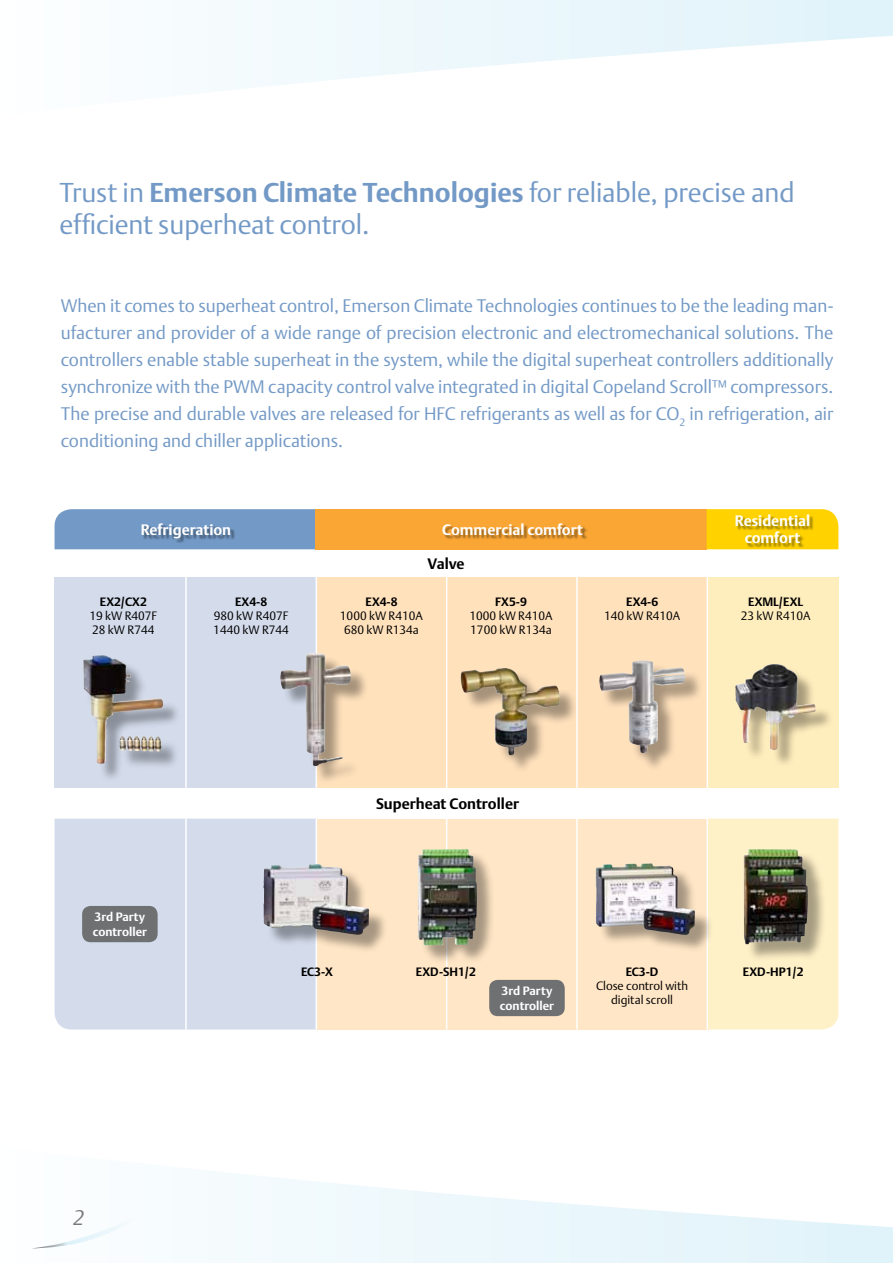
<style>
.page{position:relative;width:893px;height:1263px;background:#fff}
.page>*{position:absolute;margin:0;border:0;box-sizing:border-box;transform-origin:0 0}
.t1{font:27px/32.4px "DTL Argo T Light";color:#7399c6}
.t2{font:italic 21px "DTL Argo T Light";color:#77787b}
.t3{font:18px/27px "DTL Argo T Light";color:#7399c6;text-align:justify}
.t4{font:700 15px/16.5px "DTL Argo T";color:#fff;text-align:center}
.t5{font:700 15px "DTL Argo T";color:#000}
.t6{font:12px/14.4px "DTL Argo T Light";color:#000}
.t7{font:700 12px "DTL Argo T";color:#000}
.t8{font:700 12px/14.4px "DTL Argo T";color:#fff}
.s1{font-family:"DTL Argo T";font-weight:700}
</style>
<div class="page">
<svg style="left:32px;top:1174px;width:861px;height:89px"></svg>
<svg style="left:32px;top:1209px;width:117px;height:39px"></svg>
<svg style="left:237px;top:0;width:656px;height:89px"></svg>
<div style="left:55px;top:819px;width:261px;height:210px;background:#d4dcec"></div>
<div style="left:317px;top:819px;width:391px;height:210px;background:#ffe6c6"></div>
<div style="left:708px;top:819px;width:130px;height:210px;background:#fff1c7"></div>
<hr style="left:185px;top:819px;width:2px;height:210px;background:#fff">
<hr style="left:707px;top:819px;width:1px;height:210px;background:#fff">
<hr style="left:576px;top:819px;width:2px;height:210px;background:#fff">
<hr style="left:446px;top:819px;width:1px;height:210px;background:#fff">
<div style="left:55px;top:577px;width:262px;height:211px;background:#d4dcec"></div>
<div style="left:317px;top:577px;width:391px;height:211px;background:#ffe1bc"></div>
<div style="left:708px;top:577px;width:130px;height:211px;background:#ffeebd"></div>
<div style="left:55px;top:509px;width:261px;height:40px;background:#7399c6"></div>
<div style="left:316px;top:509px;width:391px;height:40px;background:#faa634"></div>
<svg style="left:707px;top:509px;width:131px;height:40px;background:#fed306"></svg>
<div style="left:143px;top:524px;width:92px;height:19px;background:#000;opacity:.4"></div>
<div style="left:444px;top:524px;width:144px;height:16px;background:#000;opacity:.4"></div>
<div style="left:737px;top:516px;width:77px;height:31px;background:#000;opacity:.4"></div>
<div style="left:598px;top:866px;width:115px;height:87px;background:#000;opacity:.35"></div>
<img style="left:595px;top:863px;width:100px;height:72px">
<div style="left:266px;top:867px;width:122px;height:86px;background:#000;opacity:.35"></div>
<img style="left:263px;top:864px;width:106px;height:71px">
<div style="left:86px;top:658px;width:96px;height:124px;background:#000;opacity:.35"></div>
<img style="left:83px;top:655px;width:80px;height:109px">
<div style="left:602px;top:663px;width:102px;height:108px;background:#000;opacity:.35"></div>
<img style="left:599px;top:660px;width:86px;height:93px">
<div style="left:746px;top:851px;width:80px;height:111px;background:#000;opacity:.35"></div>
<img style="left:744px;top:849px;width:64px;height:95px">
<div style="left:420px;top:851px;width:75px;height:113px;background:#000;opacity:.35"></div>
<img style="left:418px;top:849px;width:59px;height:96px">
<div style="left:738px;top:667px;width:96px;height:101px;background:#000;opacity:.35"></div>
<img style="left:735px;top:664px;width:39px;height:79px">
<div style="left:463px;top:671px;width:115px;height:102px;background:#000;opacity:.35"></div>
<img style="left:461px;top:668px;width:99px;height:87px">
<hr style="left:185px;top:577px;width:2px;height:211px;background:#fff">
<hr style="left:316px;top:577px;width:1px;height:211px;background:#fff">
<hr style="left:707px;top:577px;width:1px;height:211px;background:#fff">
<hr style="left:576px;top:577px;width:2px;height:211px;background:#fff">
<hr style="left:446px;top:577px;width:1px;height:211px;background:#fff">
<div style="left:283px;top:656px;width:86px;height:128px;background:#000;opacity:.35"></div>
<img style="left:280px;top:653px;width:71px;height:113px">
<div style="left:82px;top:906px;width:76px;height:36px;background:#6f7072;border-radius:9px"></div>
<div style="left:489px;top:980px;width:76px;height:36px;background:#6f7072;border-radius:9px"></div>
<h1 class="t1" style="left:60px;top:176px;width:737px">Trust in <span class="s1">Emerson Climate Technologies</span> for reliable, precise and efficient superheat control.</h1>
<p class="t3" style="left:61px;top:292px;width:774px">When it comes to superheat control, Emerson Climate Technologies continues to be the leading man&shy;ufacturer and provider of a wide range of precision electronic and electromechanical solutions. The controllers enable stable superheat in the system, while the digital superheat controllers additionally synchronize with the PWM capacity control valve integrated in digital Copeland Scroll™ compressors.<br>The precise and durable valves are released for HFC refrigerants as well as for CO<sub>2</sub> in refrigeration, air conditioning and chiller applications.</p>
<p class="t4" style="left:141px;top:521px;width:92px">Refrigeration</p>
<p class="t4" style="left:442px;top:521px;width:142px">Commercial comfort</p>
<p class="t4" style="left:735px;top:513px;width:77px">Residential comfort</p>
<p class="t7" style="left:100px;top:594px;width:49px">EX2/CX2</p>
<p class="t6" style="left:89px;top:608px;width:69px">19 kW R407F<br>28 kW R744</p>
<p class="t7" style="left:235px;top:594px;width:34px">EX4-8</p>
<p class="t6" style="left:213px;top:608px;width:77px">980 kW R407F<br>1440 kW R744</p>
<p class="t5" style="left:428px;top:555px;width:39px">Valve</p>
<p class="t7" style="left:365px;top:594px;width:34px">EX4-8</p>
<p class="t6" style="left:340px;top:608px;width:85px;text-align:center">1000 kW R410A<br>680 kW R134a</p>
<p class="t7" style="left:495px;top:594px;width:33px">FX5-9</p>
<p class="t6" style="left:470px;top:608px;width:85px">1000 kW R410A<br>1700 kW R134a</p>
<p class="t7" style="left:626px;top:594px;width:34px">EX4-6</p>
<p class="t6" style="left:604px;top:608px;width:78px">140 kW R410A</p>
<p class="t7" style="left:748px;top:594px;width:57px">EXML/EXL</p>
<p class="t6" style="left:741px;top:608px;width:71px">23 kW R410A</p>
<p class="t8" style="left:93px;top:910px;width:56px">3rd Party controller</p>
<p class="t5" style="left:376px;top:795px;width:144px">Superheat Controller</p>
<p class="t7" style="left:301px;top:964px;width:33px">EC3-X</p>
<p class="t7" style="left:416px;top:964px;width:62px">EXD-SH1/2</p>
<p class="t7" style="left:626px;top:964px;width:34px">EC3-D</p>
<p class="t6" style="left:596px;top:978px;width:94px;text-align:center">Close control with digital scroll</p>
<p class="t8" style="left:500px;top:984px;width:56px">3rd Party controller</p>
<p class="t7" style="left:743px;top:964px;width:62px">EXD-HP1/2</p>
<p class="t2" style="left:73px;top:1205px;width:13px">2</p>
</div>
